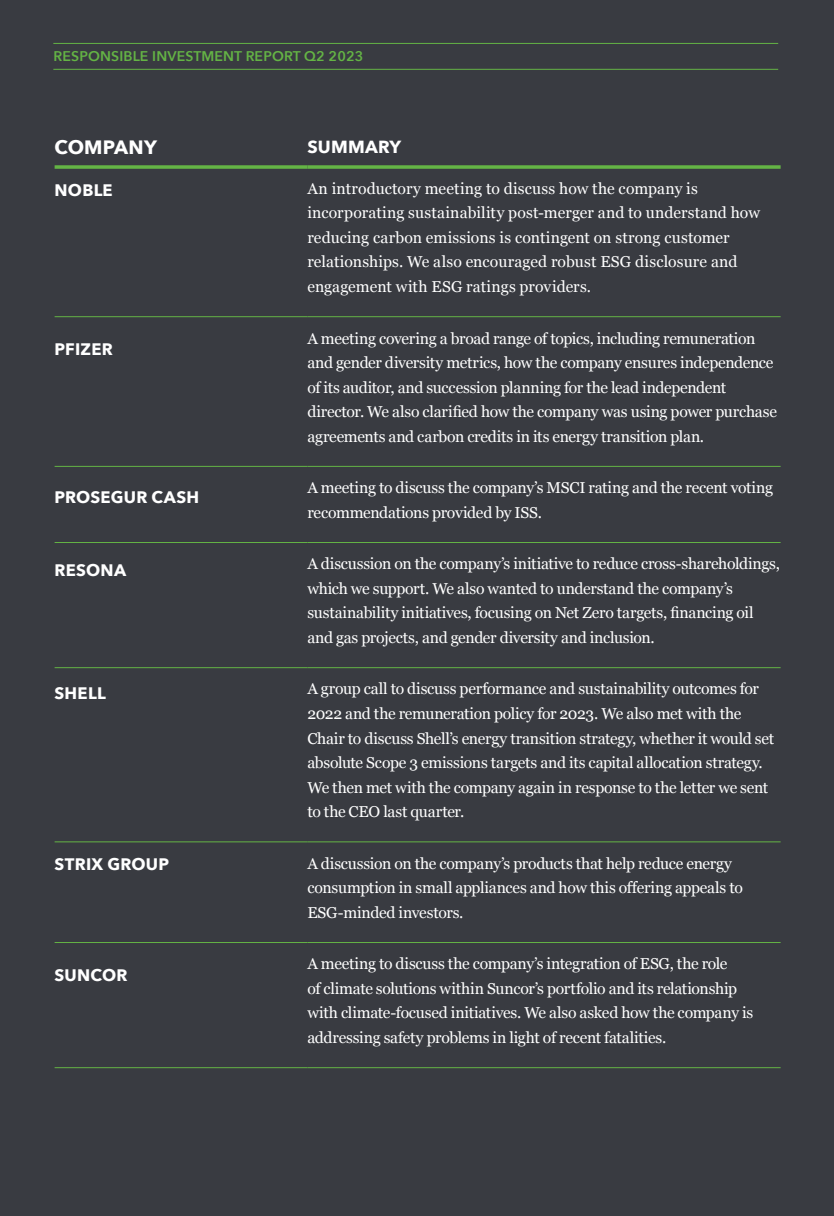
<style>
.page{position:relative;width:834px;height:1216px;background:#fff}
.page>*{position:absolute;margin:0;border:0;box-sizing:border-box;transform-origin:0 0}
.t1{font:700 19.25px "Avenir Next";letter-spacing:.01em;color:#fff}
.t2{font:700 17.5px "Avenir Next";letter-spacing:.015em;color:#fff}
.t3{font:700 16.62px "Avenir Next";letter-spacing:.015em;color:#fff}
.t4{font:15.75px/24.5px "Georgia";letter-spacing:-.015em;color:#fff}
.t5{font:15.75px/24.5px "Georgia";letter-spacing:.01em;color:#fff}
.t6{font:600 14px "Avenir Next";letter-spacing:.01em;color:#64b445}
</style>
<div class="page">
<div style="left:0;top:0;width:833px;height:1215px;background:#393b41"></div>
<svg style="left:55px;top:165px;width:252px;height:4px"></svg>
<svg style="left:307px;top:165px;width:473px;height:4px;background:#5ea444"></svg>
<hr style="left:55px;top:667px;width:252px;height:1px;background:#64b445">
<hr style="left:307px;top:667px;width:473px;height:1px;background:#64b445">
<hr style="left:55px;top:841px;width:252px;height:1px;background:#64b445">
<hr style="left:307px;top:841px;width:473px;height:1px;background:#64b445">
<hr style="left:55px;top:1067px;width:252px;height:1px;background:#64b445">
<hr style="left:307px;top:1067px;width:473px;height:1px;background:#64b445">
<hr style="left:55px;top:316px;width:252px;height:1px;background:#64b445">
<hr style="left:55px;top:466px;width:252px;height:1px;background:#64b445">
<hr style="left:55px;top:542px;width:252px;height:1px;background:#64b445">
<hr style="left:55px;top:942px;width:252px;height:1px;background:#64b445">
<hr style="left:307px;top:316px;width:473px;height:1px;background:#64b445">
<hr style="left:307px;top:466px;width:473px;height:1px;background:#64b445">
<hr style="left:307px;top:542px;width:473px;height:1px;background:#64b445">
<hr style="left:307px;top:942px;width:473px;height:1px;background:#64b445">
<hr style="left:53px;top:43px;width:725px;height:1px;background:#64b445">
<hr style="left:53px;top:69px;width:725px;height:1px;background:#64b445">
<p class="t6" style="left:54px;top:44px;width:311px">RESPONSIBLE INVESTMENT REPORT Q2 2023</p>
<p class="t1" style="left:55px;top:130px;width:104px">COMPANY</p>
<p class="t2" style="left:307px;top:132px;width:95px">SUMMARY</p>
<p class="t3" style="left:55px;top:176px;width:60px">NOBLE</p>
<p class="t5" style="left:307px;top:175px;width:454px">An introductory meeting to discuss how the company is incorporating sustainability post-merger and to understand how reducing carbon emissions is contingent on strong customer relationships. We also encouraged robust ESG disclosure and engagement with ESG ratings providers.</p>
<p class="t3" style="left:55px;top:335px;width:60px">PFIZER</p>
<p class="t4" style="left:307px;top:325px;width:471px">A meeting covering a broad range of topics, including remuneration and gender diversity metrics, how the company ensures independence of its auditor, and succession planning for the lead independent director. We also clarified how the company was using power purchase agreements and carbon credits in its energy transition plan.</p>
<p class="t3" style="left:55px;top:482px;width:146px">PROSEGUR CASH</p>
<p class="t4" style="left:307px;top:475px;width:467px">A meeting to discuss the company’s MSCI rating and the recent voting recommendations provided by ISS.</p>
<p class="t3" style="left:55px;top:556px;width:73px">RESONA</p>
<p class="t4" style="left:307px;top:551px;width:474px">A discussion on the company’s initiative to reduce cross-shareholdings, which we support. We also wanted to understand the company’s sustainability initiatives, focusing on Net Zero targets, financing oil and gas projects, and gender diversity and inclusion.</p>
<p class="t3" style="left:55px;top:678px;width:53px">SHELL</p>
<p class="t4" style="left:307px;top:676px;width:468px">A group call to discuss performance and sustainability outcomes for 2022 and the remuneration policy for 2023. We also met with the Chair to discuss Shell’s energy transition strategy, whether it would set absolute Scope 3 emissions targets and its capital allocation strategy.<br>We then met with the company again in response to the letter we sent to the CEO last quarter.</p>
<p class="t3" style="left:55px;top:850px;width:116px">STRIX GROUP</p>
<p class="t4" style="left:307px;top:850px;width:437px">A discussion on the company’s products that help reduce energy consumption in small appliances and how this offering appeals to<br>ESG-minded investors.</p>
<p class="t3" style="left:55px;top:960px;width:74px">SUNCOR</p>
<p class="t4" style="left:307px;top:950px;width:447px">A meeting to discuss the company’s integration of ESG, the role<br>of climate solutions within Suncor’s portfolio and its relationship with climate-focused initiatives. We also asked how the company is addressing safety problems in light of recent fatalities.</p>
</div>
